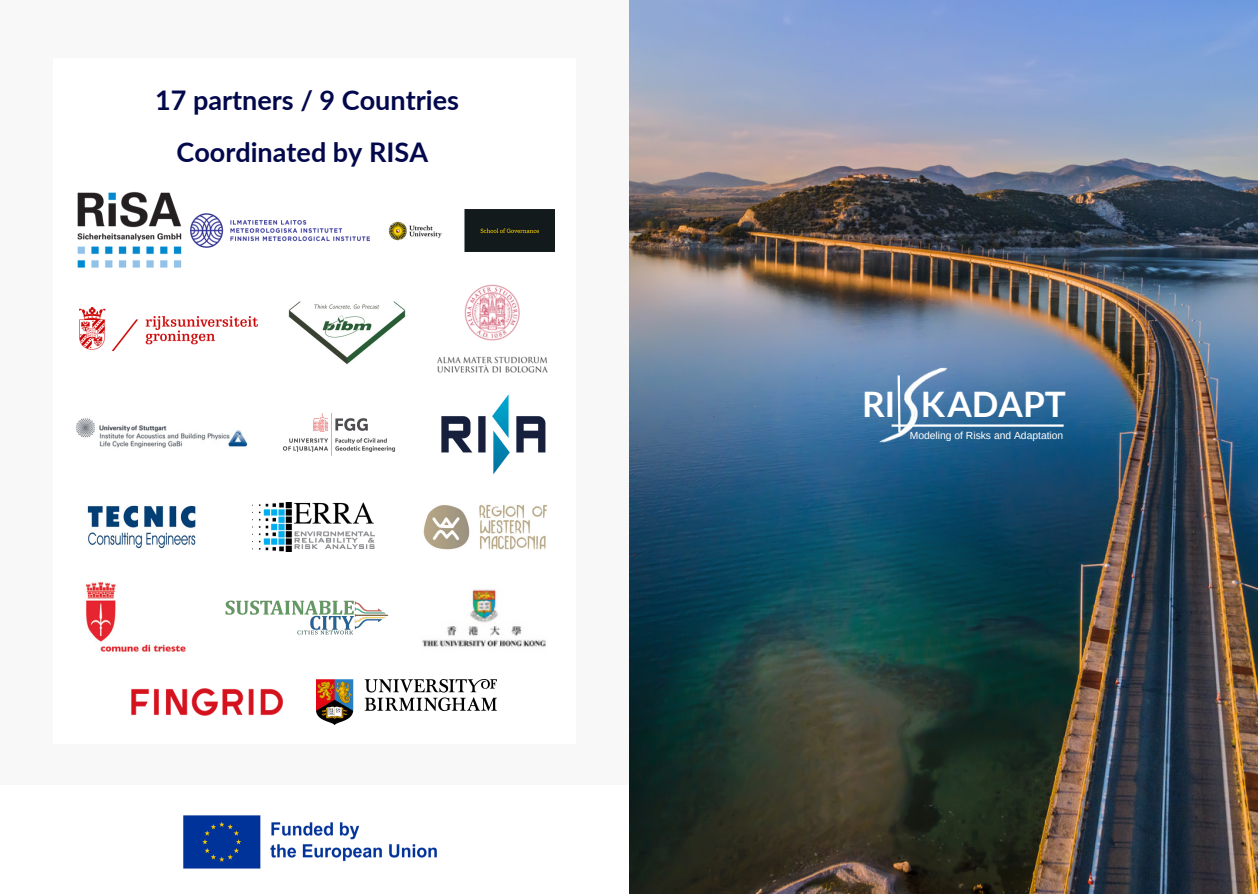
<style>
.page{position:relative;width:1258px;height:894px;background:#fff}
.page>*{position:absolute;margin:0;border:0;box-sizing:border-box;transform-origin:0 0}
.t1{font:700 35.1px "Lato";color:#fff}
.t2{font:700 27px "Lato";color:#02084b}
.t3{font:10.2px "Arimo";color:#fff}
</style>
<div class="page">
<div style="left:0;top:0;width:1258px;height:893px;background:#f8f8f8"></div>
<img style="left:629px;top:0;width:629px;height:893px">
<div style="left:0;top:785px;width:642px;height:108px;background:#fff"></div>
<div style="left:53px;top:58px;width:522px;height:685px;background:#fff"></div>
<img style="left:183px;top:815px;width:254px;height:54px">
<img style="left:87px;top:505px;width:109px;height:44px">
<img style="left:258px;top:502px;width:116px;height:49px">
<img style="left:423px;top:504px;width:125px;height:46px">
<img style="left:441px;top:394px;width:105px;height:81px">
<img style="left:282px;top:413px;width:114px;height:43px">
<img style="left:76px;top:418px;width:172px;height:30px">
<img style="left:132px;top:688px;width:150px;height:26px">
<img style="left:317px;top:679px;width:180px;height:45px">
<img style="left:437px;top:285px;width:111px;height:87px">
<img style="left:288px;top:301px;width:118px;height:63px">
<img style="left:79px;top:308px;width:178px;height:42px">
<img style="left:388px;top:209px;width:166px;height:42px">
<img style="left:190px;top:213px;width:180px;height:34px">
<img style="left:77px;top:192px;width:105px;height:76px">
<img style="left:422px;top:589px;width:124px;height:58px">
<img style="left:225px;top:600px;width:164px;height:35px">
<img style="left:86px;top:582px;width:100px;height:71px">
<hr style="left:891px;top:424px;width:172px;height:2px;background:#fff">
<img style="left:949px;top:364px;width:3px;height:81px">
<img style="left:868px;top:364px;width:81px;height:81px">
<p class="t2" style="left:155px;top:84px;width:305px">17 partners / 9 Countries</p>
<p class="t2" style="left:176px;top:135px;width:253px">Coordinated by RISA</p>
<p class="t1" style="left:862px;top:382px;width:34px">RI</p>
<p class="t1" style="left:921px;top:382px;width:147px">KADAPT</p>
<p class="t3" style="left:910px;top:429px;width:155px">Modeling of Risks and Adaptation</p>
</div>
